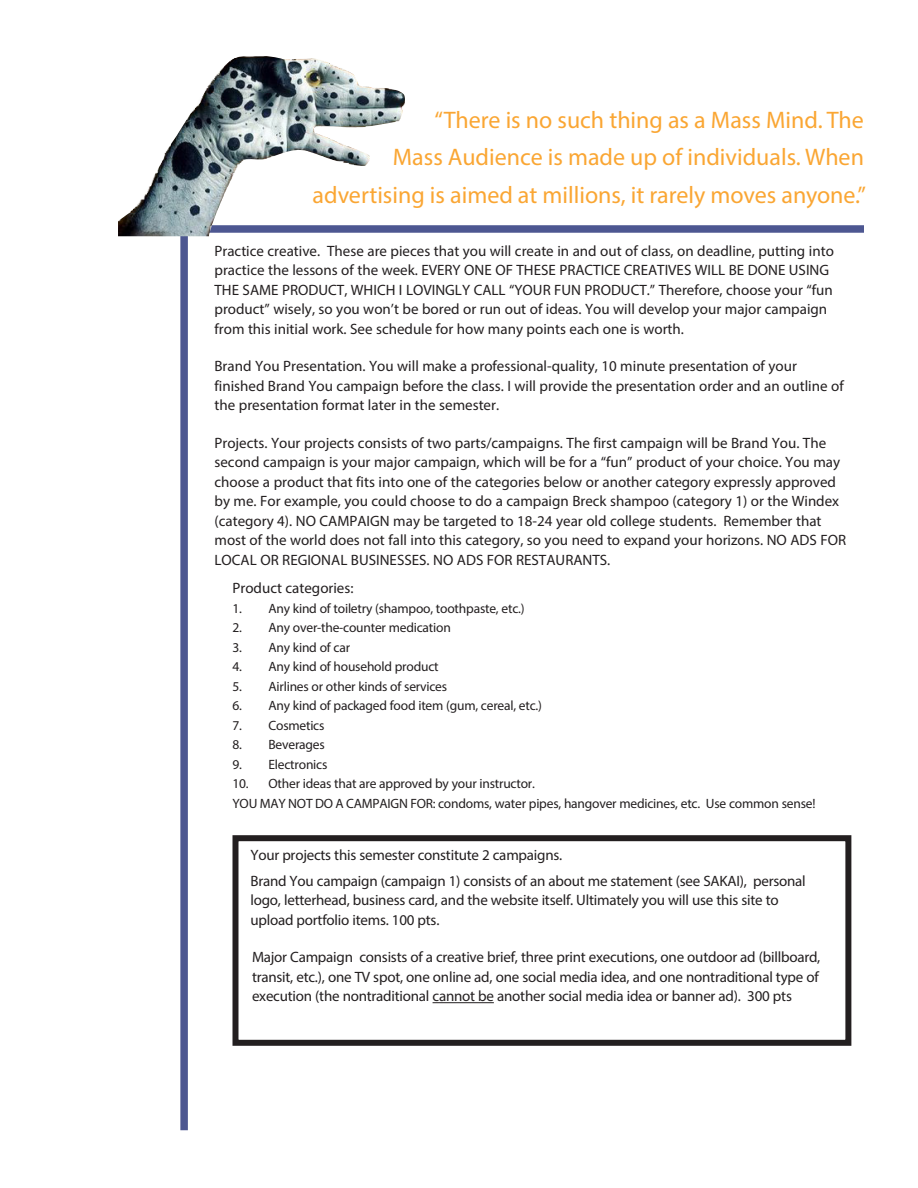
<style>
.page{position:relative;width:918px;height:1188px;background:#fff}
.page>*{position:absolute;margin:0;border:0;box-sizing:border-box;transform-origin:0 0}
.t1{font:24px/37.5px "Myriad Pro";color:#faa633;text-align:right}
.body_copy{font:15px/19.5px "Myriad Pro";color:#231f20}
.body_copy-2{font:13.5px "Myriad Pro";letter-spacing:-.015em;color:#231f20}
</style>
<div class="page">
<hr style="left:433px;top:1002px;width:61px;height:1px;background:#231f20">
<div style="left:184px;top:225px;width:680px;height:8px;background:#4d5791"></div>
<div style="left:180px;top:227px;width:8px;height:903px;background:#4d5791"></div>
<div style="left:232px;top:835px;width:619px;height:211px;border:6px solid #231f20"></div>
<img style="left:118px;top:56px;width:289px;height:180px">
<p class="t1" style="left:313px;top:101px;width:555px">“There is no such thing as a Mass Mind. The<br>Mass Audience is made up of individuals. When advertising is aimed at millions, it rarely moves anyone.”</p>
<p class="body_copy" style="left:214px;top:241px;width:621px">Practice creative. These are pieces that you will create in and out of class, on deadline, putting into practice the lessons of the week. EVERY ONE OF THESE PRACTICE CREATIVES WILL BE DONE USING THE SAME PRODUCT, WHICH I LOVINGLY CALL “YOUR FUN PRODUCT.” Therefore, choose your “fun product” wisely, so you won’t be bored or run out of ideas. You will develop your major campaign from this initial work. See schedule for how many points each one is worth.</p>
<p class="body_copy" style="left:214px;top:356px;width:631px">Brand You Presentation. You will make a professional-quality, 10 minute presentation of your finished Brand You campaign before the class. I will provide the presentation order and an outline of the presentation format later in the semester.</p>
<p class="body_copy" style="left:214px;top:433px;width:633px">Projects. Your projects consists of two parts/campaigns. The first campaign will be Brand You. The second campaign is your major campaign, which will be for a “fun” product of your choice. You may choose a product that fits into one of the categories below or another category expressly approved by me. For example, you could choose to do a campaign Breck shampoo (category 1) or the Windex (category 4). NO CAMPAIGN may be targeted to 18-24 year old college students. Remember that most of the world does not fall into this category, so you need to expand your horizons. NO ADS FOR LOCAL OR REGIONAL BUSINESSES. NO ADS FOR RESTAURANTS.</p>
<p class="body_copy" style="left:232px;top:578px;width:123px">Product categories:</p>
<p class="body_copy-2" style="left:232px;top:600px;width:294px">1. Any kind of toiletry (shampoo, toothpaste, etc.)</p>
<p class="body_copy-2" style="left:232px;top:619px;width:220px">2. Any over-the-counter medication</p>
<p class="body_copy-2" style="left:232px;top:639px;width:119px">3. Any kind of car</p>
<p class="body_copy-2" style="left:232px;top:658px;width:208px">4. Any kind of household product</p>
<p class="body_copy-2" style="left:232px;top:678px;width:216px">5. Airlines or other kinds of services</p>
<p class="body_copy-2" style="left:232px;top:697px;width:311px">6. Any kind of packaged food item (gum, cereal, etc.)</p>
<p class="body_copy-2" style="left:232px;top:717px;width:94px">7. Cosmetics</p>
<p class="body_copy-2" style="left:232px;top:736px;width:94px">8. Beverages</p>
<p class="body_copy-2" style="left:232px;top:756px;width:96px">9. Electronics</p>
<p class="body_copy-2" style="left:232px;top:775px;width:304px">10. Other ideas that are approved by your instructor.</p>
<p class="body_copy-2" style="left:232px;top:795px;width:585px">YOU MAY NOT DO A CAMPAIGN FOR: condoms, water pipes, hangover medicines, etc. Use common sense!</p>
<p class="body_copy" style="left:250px;top:845px;width:313px">Your projects this semester constitute 2 campaigns.</p>
<p class="body_copy" style="left:250px;top:871px;width:557px">Brand You campaign (campaign 1) consists of an about me statement (see SAKAI), personal logo, letterhead, business card, and the website itself. Ultimately you will use this site to upload portfolio items. 100 pts.</p>
<p class="body_copy" style="left:252px;top:947px;width:570px;text-align:justify">Major Campaign consists of a creative brief, three print executions, one outdoor ad (billboard, transit, etc.), one TV spot, one online ad, one social media idea, and one nontraditional type of execution (the nontraditional cannot be another social media idea or banner ad). 300 pts</p>
</div>
